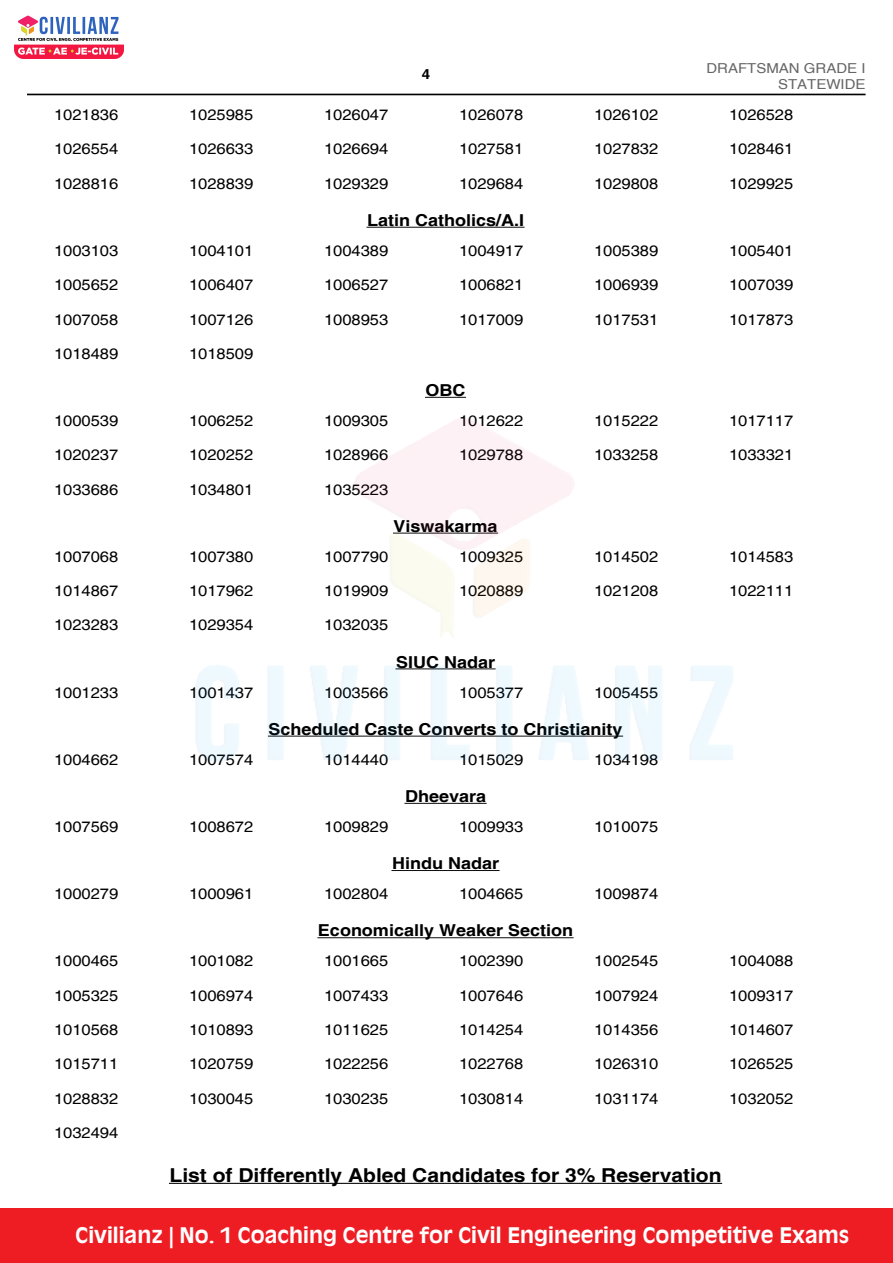
<style>
.page{position:relative;width:893px;height:1263px;background:#fff}
.page>*{position:absolute;margin:0;border:0;box-sizing:border-box;transform-origin:0 0}
.t1{font:700 21px "Antique Olive";color:#fff}
.t2{font:700 19.2px "Helvetica";color:#000;scale:1.09 1}
.t3{font:700 16.5px "Helvetica";color:#000;scale:1.09 1}
.t4{font:15.15px "Helvetica";color:#000;scale:1.09 1}
.t5{font:13.65px/15.9px "Helvetica";color:#666;text-align:right;scale:1.09 1}
.t6{font:700 13.65px "Helvetica";color:#000;scale:1.09 1}
</style>
<div class="page">
<img style="left:14px;top:15px;width:110px;height:43px">
<div style="left:0;top:1209px;width:893px;height:54px;background:#ee1d23"></div>
<hr style="left:27px;top:94px;width:838px;height:1px;background:#000">
<hr style="left:367px;top:227px;width:157px;height:1px;background:#000">
<hr style="left:426px;top:397px;width:39px;height:1px;background:#000">
<hr style="left:392px;top:870px;width:107px;height:1px;background:#000">
<hr style="left:318px;top:937px;width:255px;height:1px;background:#000">
<hr style="left:170px;top:1183px;width:551px;height:1px;background:#000">
<img style="left:195px;top:418px;width:538px;height:386px">
<p class="t6" style="left:422px;top:66px;width:9px">4</p>
<p class="t5" style="left:706px;top:60px;width:148px">DRAFTSMAN GRADE I<br>STATEWIDE</p>
<p class="t4" style="left:54px;top:106px;width:60px">1021836</p>
<p class="t4" style="left:189px;top:106px;width:60px">1025985</p>
<p class="t4" style="left:324px;top:106px;width:60px">1026047</p>
<p class="t4" style="left:459px;top:106px;width:60px">1026078</p>
<p class="t4" style="left:594px;top:106px;width:60px">1026102</p>
<p class="t4" style="left:729px;top:106px;width:60px">1026528</p>
<p class="t4" style="left:54px;top:140px;width:60px">1026554</p>
<p class="t4" style="left:189px;top:140px;width:60px">1026633</p>
<p class="t4" style="left:324px;top:140px;width:60px">1026694</p>
<p class="t4" style="left:459px;top:140px;width:60px">1027581</p>
<p class="t4" style="left:594px;top:140px;width:60px">1027832</p>
<p class="t4" style="left:729px;top:140px;width:60px">1028461</p>
<p class="t4" style="left:54px;top:175px;width:60px">1028816</p>
<p class="t4" style="left:189px;top:175px;width:60px">1028839</p>
<p class="t4" style="left:324px;top:175px;width:60px">1029329</p>
<p class="t4" style="left:459px;top:175px;width:60px">1029684</p>
<p class="t4" style="left:594px;top:175px;width:60px">1029808</p>
<p class="t4" style="left:729px;top:175px;width:60px">1029925</p>
<p class="t3" style="left:367px;top:210px;width:146px">Latin Catholics/A.I</p>
<p class="t4" style="left:54px;top:242px;width:60px">1003103</p>
<p class="t4" style="left:189px;top:242px;width:60px">1004101</p>
<p class="t4" style="left:324px;top:242px;width:60px">1004389</p>
<p class="t4" style="left:459px;top:242px;width:60px">1004917</p>
<p class="t4" style="left:594px;top:242px;width:60px">1005389</p>
<p class="t4" style="left:729px;top:242px;width:60px">1005401</p>
<p class="t4" style="left:54px;top:276px;width:60px">1005652</p>
<p class="t4" style="left:189px;top:276px;width:60px">1006407</p>
<p class="t4" style="left:324px;top:276px;width:60px">1006527</p>
<p class="t4" style="left:459px;top:276px;width:60px">1006821</p>
<p class="t4" style="left:594px;top:276px;width:60px">1006939</p>
<p class="t4" style="left:729px;top:276px;width:60px">1007039</p>
<p class="t4" style="left:54px;top:310px;width:60px">1007058</p>
<p class="t4" style="left:189px;top:310px;width:60px">1007126</p>
<p class="t4" style="left:324px;top:310px;width:60px">1008953</p>
<p class="t4" style="left:459px;top:310px;width:60px">1017009</p>
<p class="t4" style="left:594px;top:310px;width:60px">1017531</p>
<p class="t4" style="left:729px;top:310px;width:60px">1017873</p>
<p class="t4" style="left:54px;top:345px;width:60px">1018489</p>
<p class="t4" style="left:189px;top:345px;width:60px">1018509</p>
<p class="t3" style="left:426px;top:380px;width:38px">OBC</p>
<p class="t4" style="left:54px;top:412px;width:60px">1000539</p>
<p class="t4" style="left:189px;top:412px;width:60px">1006252</p>
<p class="t4" style="left:324px;top:412px;width:60px">1009305</p>
<p class="t4" style="left:459px;top:412px;width:60px">1012622</p>
<p class="t4" style="left:594px;top:412px;width:60px">1015222</p>
<p class="t4" style="left:729px;top:412px;width:60px">1017117</p>
<p class="t4" style="left:54px;top:446px;width:60px">1020237</p>
<p class="t4" style="left:189px;top:446px;width:60px">1020252</p>
<p class="t4" style="left:324px;top:446px;width:60px">1028966</p>
<p class="t4" style="left:459px;top:446px;width:60px">1029788</p>
<p class="t4" style="left:594px;top:446px;width:60px">1033258</p>
<p class="t4" style="left:729px;top:446px;width:60px">1033321</p>
<p class="t4" style="left:54px;top:480px;width:60px">1033686</p>
<p class="t4" style="left:189px;top:480px;width:60px">1034801</p>
<p class="t4" style="left:324px;top:480px;width:60px">1035223</p>
<p class="t3" style="left:393px;top:516px;width:97px">Viswakarma</p>
<p class="t4" style="left:54px;top:548px;width:60px">1007068</p>
<p class="t4" style="left:189px;top:548px;width:60px">1007380</p>
<p class="t4" style="left:324px;top:548px;width:60px">1007790</p>
<p class="t4" style="left:459px;top:548px;width:60px">1009325</p>
<p class="t4" style="left:594px;top:548px;width:60px">1014502</p>
<p class="t4" style="left:729px;top:548px;width:60px">1014583</p>
<p class="t4" style="left:54px;top:582px;width:60px">1014867</p>
<p class="t4" style="left:189px;top:582px;width:60px">1017962</p>
<p class="t4" style="left:324px;top:582px;width:60px">1019909</p>
<p class="t4" style="left:459px;top:582px;width:60px">1020889</p>
<p class="t4" style="left:594px;top:582px;width:60px">1021208</p>
<p class="t4" style="left:729px;top:582px;width:60px">1022111</p>
<p class="t4" style="left:54px;top:616px;width:60px">1023283</p>
<p class="t4" style="left:189px;top:616px;width:60px">1029354</p>
<p class="t4" style="left:324px;top:616px;width:60px">1032035</p>
<p class="t3" style="left:396px;top:652px;width:92px">SIUC Nadar</p>
<p class="t4" style="left:54px;top:683px;width:60px">1001233</p>
<p class="t4" style="left:189px;top:683px;width:60px">1001437</p>
<p class="t4" style="left:324px;top:683px;width:60px">1003566</p>
<p class="t4" style="left:459px;top:683px;width:60px">1005377</p>
<p class="t4" style="left:594px;top:683px;width:60px">1005455</p>
<p class="t3" style="left:268px;top:719px;width:326px">Scheduled Caste Converts to Christianity</p>
<p class="t4" style="left:54px;top:751px;width:60px">1004662</p>
<p class="t4" style="left:189px;top:751px;width:60px">1007574</p>
<p class="t4" style="left:324px;top:751px;width:60px">1014440</p>
<p class="t4" style="left:459px;top:751px;width:60px">1015029</p>
<p class="t4" style="left:594px;top:751px;width:60px">1034198</p>
<p class="t3" style="left:405px;top:786px;width:76px">Dheevara</p>
<p class="t4" style="left:54px;top:818px;width:60px">1007569</p>
<p class="t4" style="left:189px;top:818px;width:60px">1008672</p>
<p class="t4" style="left:324px;top:818px;width:60px">1009829</p>
<p class="t4" style="left:459px;top:818px;width:60px">1009933</p>
<p class="t4" style="left:594px;top:818px;width:60px">1010075</p>
<p class="t3" style="left:392px;top:853px;width:100px">Hindu Nadar</p>
<p class="t4" style="left:54px;top:885px;width:60px">1000279</p>
<p class="t4" style="left:189px;top:885px;width:60px">1000961</p>
<p class="t4" style="left:324px;top:885px;width:60px">1002804</p>
<p class="t4" style="left:459px;top:885px;width:60px">1004665</p>
<p class="t4" style="left:594px;top:885px;width:60px">1009874</p>
<p class="t3" style="left:318px;top:920px;width:236px">Economically Weaker Section</p>
<p class="t4" style="left:54px;top:952px;width:60px">1000465</p>
<p class="t4" style="left:189px;top:952px;width:60px">1001082</p>
<p class="t4" style="left:324px;top:952px;width:60px">1001665</p>
<p class="t4" style="left:459px;top:952px;width:60px">1002390</p>
<p class="t4" style="left:594px;top:952px;width:60px">1002545</p>
<p class="t4" style="left:729px;top:952px;width:60px">1004088</p>
<p class="t4" style="left:54px;top:987px;width:60px">1005325</p>
<p class="t4" style="left:189px;top:987px;width:60px">1006974</p>
<p class="t4" style="left:324px;top:987px;width:60px">1007433</p>
<p class="t4" style="left:459px;top:987px;width:60px">1007646</p>
<p class="t4" style="left:594px;top:987px;width:60px">1007924</p>
<p class="t4" style="left:729px;top:987px;width:60px">1009317</p>
<p class="t4" style="left:54px;top:1021px;width:60px">1010568</p>
<p class="t4" style="left:189px;top:1021px;width:60px">1010893</p>
<p class="t4" style="left:324px;top:1021px;width:60px">1011625</p>
<p class="t4" style="left:459px;top:1021px;width:60px">1014254</p>
<p class="t4" style="left:594px;top:1021px;width:60px">1014356</p>
<p class="t4" style="left:729px;top:1021px;width:60px">1014607</p>
<p class="t4" style="left:54px;top:1055px;width:60px">1015711</p>
<p class="t4" style="left:189px;top:1055px;width:60px">1020759</p>
<p class="t4" style="left:324px;top:1055px;width:60px">1022256</p>
<p class="t4" style="left:459px;top:1055px;width:60px">1022768</p>
<p class="t4" style="left:594px;top:1055px;width:60px">1026310</p>
<p class="t4" style="left:729px;top:1055px;width:60px">1026525</p>
<p class="t4" style="left:54px;top:1089px;width:60px">1028832</p>
<p class="t4" style="left:189px;top:1089px;width:60px">1030045</p>
<p class="t4" style="left:324px;top:1089px;width:60px">1030235</p>
<p class="t4" style="left:459px;top:1089px;width:60px">1030814</p>
<p class="t4" style="left:594px;top:1089px;width:60px">1031174</p>
<p class="t4" style="left:729px;top:1089px;width:60px">1032052</p>
<p class="t4" style="left:54px;top:1124px;width:60px">1032494</p>
<p class="t2" style="left:170px;top:1163px;width:508px">List of Differently Abled Candidates for 3% Reservation</p>
<h1 class="t1" style="left:76px;top:1222px;width:775px">Civilianz | No. 1 Coaching Centre for Civil Engineering Competitive Exams</h1>
</div>
